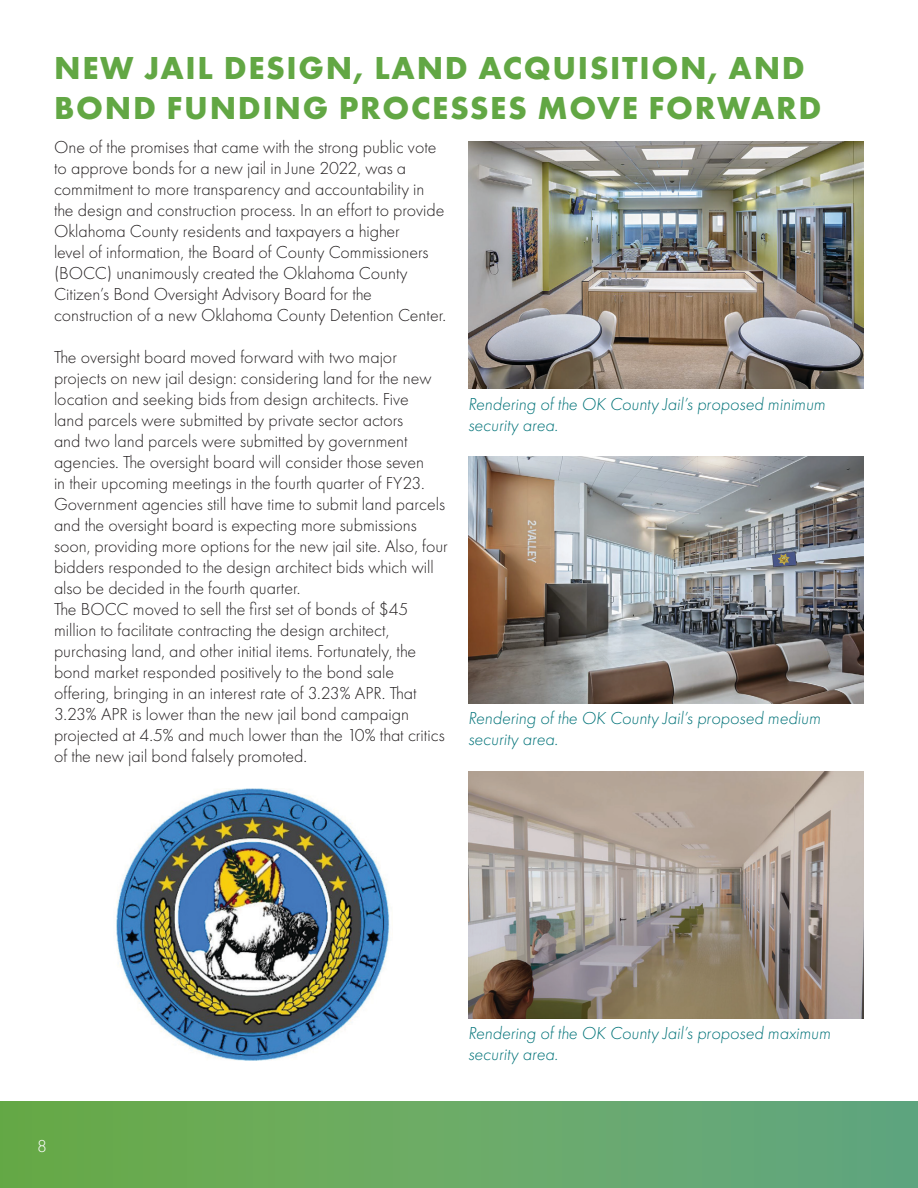
<style>
.page{position:relative;width:918px;height:1188px;background:#fff}
.page>*{position:absolute;margin:0;border:0;box-sizing:border-box;transform-origin:0 0}
.t1{font:700 33px/39.6px "Futura PT";letter-spacing:.05em;color:#62a744}
.t2{font:300 18px/21px "Futura PT";color:#231f20}
.t3{font:italic 300 18px/21px "Futura PT";color:#027379}
.t4{font:300 18px "Futura PT";color:#fff}
</style>
<div class="page">
<div style="left:0;top:1102px;width:918px;height:86px;background:linear-gradient(to right,#6cac47,#64a783)"></div>
<img style="left:116px;top:788px;width:274px;height:272px">
<img style="left:468px;top:142px;width:396px;height:246px">
<img style="left:468px;top:457px;width:396px;height:246px">
<img style="left:468px;top:771px;width:396px;height:247px">
<p class="t1" style="left:54px;top:48px;width:769px">NEW JAIL DESIGN, LAND ACQUISITION, AND<br>BOND FUNDING PROCESSES MOVE FORWARD</p>
<p class="t2" style="left:54px;top:136px;width:394px">One of the promises that came with the strong public vote to approve bonds for a new jail in June 2022, was a commitment to more transparency and accountability in the design and construction process. In an effort to provide Oklahoma County residents and taxpayers a higher<br>level of information, the Board of County Commissioners (BOCC) unanimously created the Oklahoma County Citizen’s Bond Oversight Advisory Board for the construction of a new Oklahoma County Detention Center.</p>
<p class="t2" style="left:54px;top:346px;width:395px">The oversight board moved forward with two major projects on new jail design: considering land for the new location and seeking bids from design architects. Five<br>land parcels were submitted by private sector actors<br>and two land parcels were submitted by government agencies. The oversight board will consider those seven<br>in their upcoming meetings in the fourth quarter of FY23.<br>Government agencies still have time to submit land parcels and the oversight board is expecting more submissions soon, providing more options for the new jail site. Also, four bidders responded to the design architect bids which will also be decided in the fourth quarter.</p>
<p class="t2" style="left:54px;top:598px;width:392px">The BOCC moved to sell the first set of bonds of $45 million to facilitate contracting the design architect, purchasing land, and other initial items. Fortunately, the bond market responded positively to the bond sale offering, bringing in an interest rate of 3.23% APR. That 3.23% APR is lower than the new jail bond campaign projected at 4.5% and much lower than the 10% that critics of the new jail bond falsely promoted.</p>
<p class="t3" style="left:468px;top:393px;width:359px">Rendering of the OK County Jail’s proposed minimum security area.</p>
<p class="t3" style="left:468px;top:708px;width:354px">Rendering of the OK County Jail’s proposed medium security area.</p>
<p class="t4" style="left:37px;top:1135px;width:11px">8</p>
<p class="t3" style="left:468px;top:1023px;width:364px">Rendering of the OK County Jail’s proposed maximum security area.</p>
</div>
